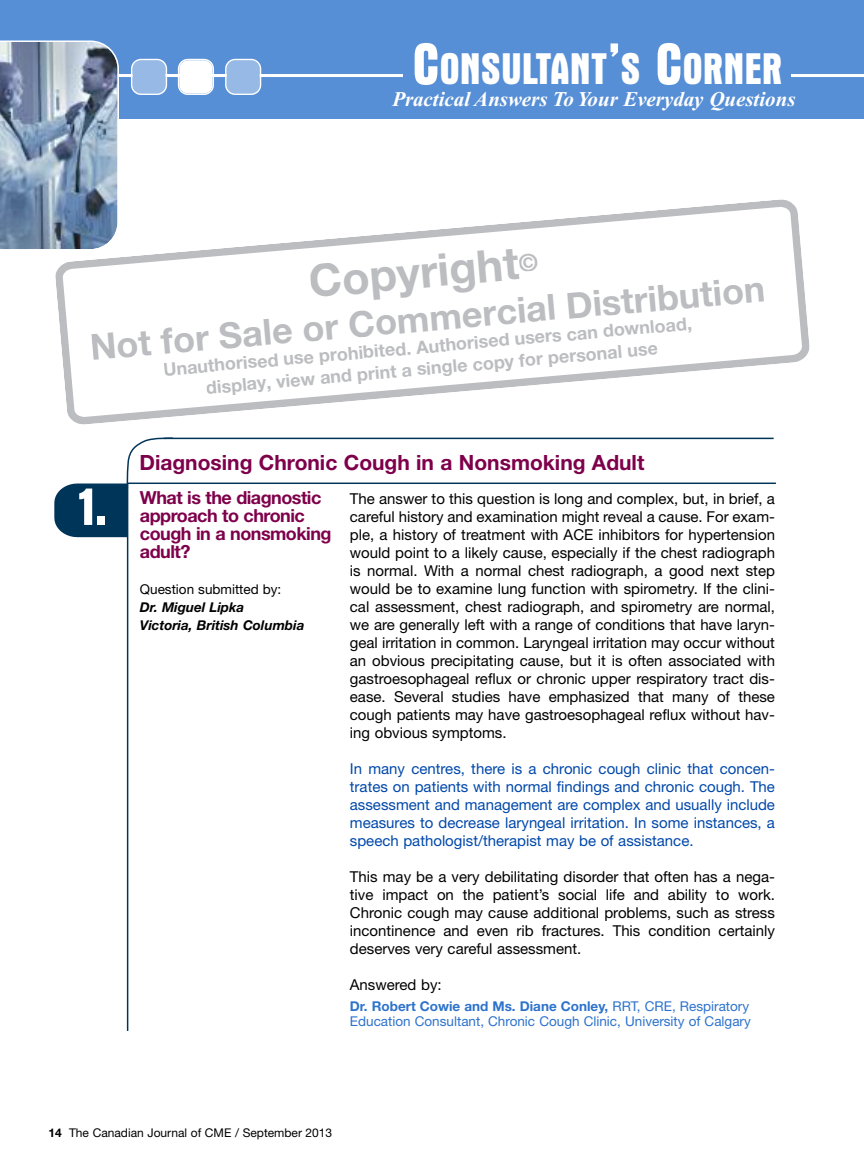
<style>
.page{position:relative;width:864px;height:1175px;background:#fff}
.page>*{position:absolute;margin:0;border:0;box-sizing:border-box;transform-origin:0 0}
.t1{font:700 condensed 54.45px "Aurora BT";color:#fff}
.t2{font:700 condensed 45px "Aurora BT";color:#fff}
.t3{font:700 45px "Helvetica Neue";color:#bcbdc0}
.t4{font:700 36px "Helvetica Neue";color:#bcbdc0}
.t5{font:700 21px "Helvetica Neue";color:#7e004b}
.t6{font:italic 700 21px "Times";color:#fff}
.t7{font:700 18px/21.8px "Helvetica Neue";color:#bcbdc0;text-align:center}
.t8{font:700 18px/18px "Helvetica Neue";letter-spacing:-.03em;color:#7e004b}
.t9{font:15px/18px "Helvetica Neue";color:#000;text-align:justify}
.t10{font:15px/18px "Helvetica Neue";color:#0048aa;text-align:justify}
.t11{font:13.5px/15px "Helvetica Neue";color:#2d72cc}
.t12{font:italic 700 13.5px/18px "Helvetica Neue";color:#000}
.t13{font:13.5px "Helvetica Neue";color:#000}
.t14{font:12px "Helvetica Neue";color:#000}
.s1{font-size:60px}
.s2{font-weight:700}
</style>
<div class="page">
<div style="left:0;top:0;width:864px;height:119px;background:#578fd6"></div>
<hr style="left:0;top:74px;width:864px;height:3px;background:#fff">
<svg style="left:0;top:40px;width:119px;height:209px;background:#899cb4"></svg>
<hr style="left:127px;top:483px;width:1px;height:547px;background:#00355a">
<hr style="left:128px;top:482px;width:648px;height:2px;background:#00355a">
<svg style="left:54px;top:437px;width:121px;height:100px"></svg>
<hr style="left:164px;top:437px;width:610px;height:2px;background:#00355a">
<div style="left:403px;top:26px;width:388px;height:80px;background:#578fd6"></div>
<svg style="left:131px;top:59px;width:36px;height:36px"></svg>
<svg style="left:178px;top:59px;width:36px;height:36px"></svg>
<svg style="left:225px;top:59px;width:36px;height:36px"></svg>
<svg style="left:55px;top:199px;width:755px;height:225px"></svg>
<h2 class="t2" style="left:412px;top:43px;width:371px"><span class="s1">C</span>ONSULTANT<span class="s1">’</span>S <span class="s1">C</span>ORNER</h2>
<h3 class="t6" style="left:392px;top:92px;width:405px">Practical Answers ToYour Everyday Questions</h3>
<h2 class="t3" style="left:307px;top:265px;width:232px;rotate:-5deg">Copyright<sup>©</sup></h2>
<h3 class="t4" style="left:89px;top:335px;width:679px;rotate:-5deg">Not for Sale or Commercial Distribution</h3>
<p class="t7" style="left:162px;top:360px;width:532px;rotate:-5deg">Unauthorised use prohibited. Authorised users can download, display, view and print a single copy for personal use</p>
<h3 class="t5" style="left:140px;top:455px;width:506px">Diagnosing Chronic Cough in a Nonsmoking Adult</h3>
<h1 class="t1" style="left:79px;top:474px;width:29px">1.</h1>
<p class="t9" style="left:350px;top:491px;width:427px">The answer to this question is long and complex, but, in brief, a careful history and examination might reveal a cause. For exam&shy;ple, a history of treatment with ACE inhibitors for hypertension would point to a likely cause, especially if the chest radiograph is normal. With a normal chest radiograph, a good next step would be to examine lung function with spirometry. If the clini&shy;cal assessment, chest radiograph, and spirometry are normal, we are generally left with a range of conditions that have laryn&shy;geal irritation in common. Laryngeal irritation may occur without an obvious precipitating cause, but it is often associated with gastroesophageal reflux or chronic upper respiratory tract dis&shy;ease. Several studies have emphasized that many of these cough patients may have gastroesophageal reflux without hav&shy;ing obvious symptoms.</p>
<p class="t10" style="left:350px;top:761px;width:427px">In many centres, there is a chronic cough clinic that concen&shy;trates on patients with normal findings and chronic cough. The assessment and management are complex and usually include measures to decrease laryngeal irritation. In some instances, a speech pathologist/therapist may be of assistance.</p>
<p class="t9" style="left:350px;top:869px;width:427px">This may be a very debilitating disorder that often has a nega&shy;tive impact on the patient’s social life and ability to work.<br>Chronic cough may cause additional problems, such as stress incontinence and even rib fractures. This condition certainly deserves very careful assessment.</p>
<p class="t9" style="left:350px;top:977px;width:93px">Answered by:</p>
<p class="t11" style="left:350px;top:997px;width:402px"><span class="s2">Dr. Robert Cowie and Ms. Diane Conley,</span> RRT, CRE, Respiratory<br>Education Consultant, Chronic Cough Clinic, University of Calgary</p>
<p class="t8" style="left:140px;top:490px;width:193px">What is the diagnostic approach to chronic cough in a nonsmoking adult?</p>
<p class="t13" style="left:140px;top:584px;width:143px">Question submitted by:</p>
<p class="t12" style="left:140px;top:599px;width:166px">Dr. Miguel Lipka<br>Victoria, British Columbia</p>
<p class="t14" style="left:48px;top:1128px;width:285px"><span class="s2">14</span> The Canadian Journal of CME / September 2013</p>
</div>
